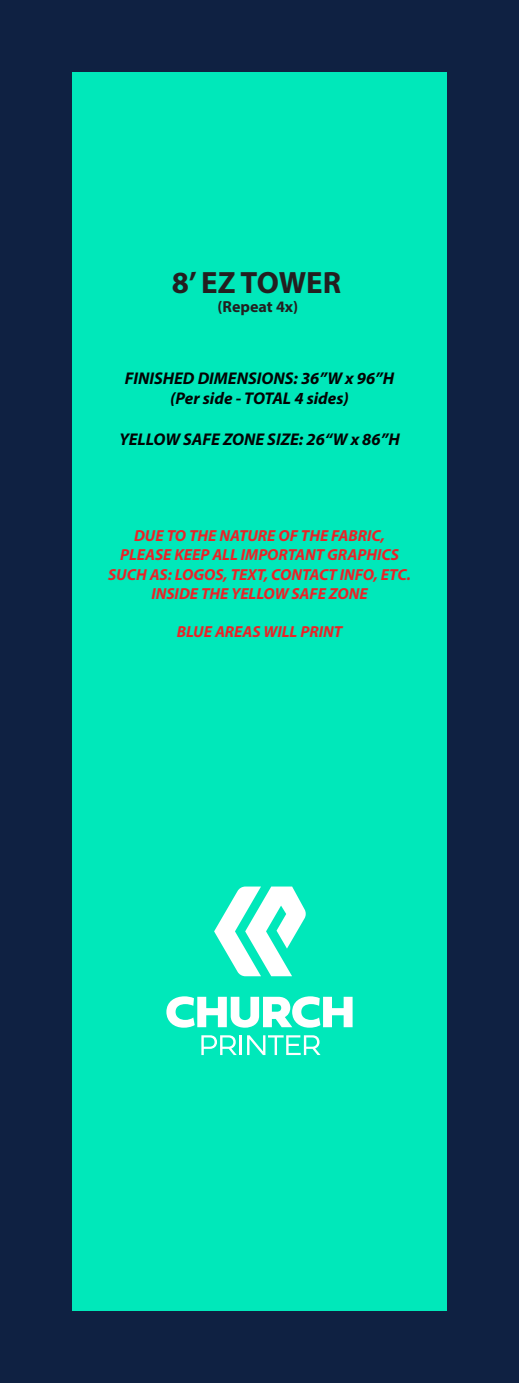
<style>
.page{position:relative;width:519px;height:1383px;background:#fff}
.page>*{position:absolute;margin:0;border:0;box-sizing:border-box;transform-origin:0 0}
.t1{font:700 30.9px "Myriad Pro";color:#231f20}
.t2{font:italic 700 17px/20.4px "Myriad Pro";color:#030303;text-align:center}
.t3{font:italic 700 16px/19.2px "Myriad Pro";color:#eb2227;text-align:center}
.t4{font:700 16px "Myriad Pro";color:#231f20}
</style>
<div class="page">
<div style="left:0;top:0;width:518px;height:1382px;background:#0f2142"></div>
<div style="left:72px;top:72px;width:374px;height:1238px;background:#00e8ba"></div>
<svg style="left:214px;top:886px;width:92px;height:90px"></svg>
<svg style="left:166px;top:996px;width:186px;height:31px"></svg>
<svg style="left:201px;top:1035px;width:36px;height:20px"></svg>
<hr style="left:239px;top:1035px;width:3px;height:20px;background:#fff">
<svg style="left:247px;top:1035px;width:73px;height:20px"></svg>
<h1 class="t1" style="left:172px;top:262px;width:171px">8’ EZ TOWER</h1>
<p class="t4" style="left:217px;top:296px;width:82px">(Repeat 4x)</p>
<p class="t2" style="left:125px;top:367px;width:271px">FINISHED DIMENSIONS: 36”W x 96”H (Per side - TOTAL 4 sides)</p>
<p class="t2" style="left:119px;top:429px;width:281px">YELLOW SAFE ZONE SIZE: 26“W x 86”H</p>
<p class="t3" style="left:108px;top:525px;width:304px">DUE TO THE NATURE OF THE FABRIC, PLEASE KEEP ALL IMPORTANT GRAPHICS SUCH AS: LOGOS, TEXT, CONTACT INFO, ETC.<br>INSIDE THE YELLOW SAFE ZONE</p>
<p class="t3" style="left:177px;top:621px;width:167px">BLUE AREAS WILL PRINT</p>
</div>
